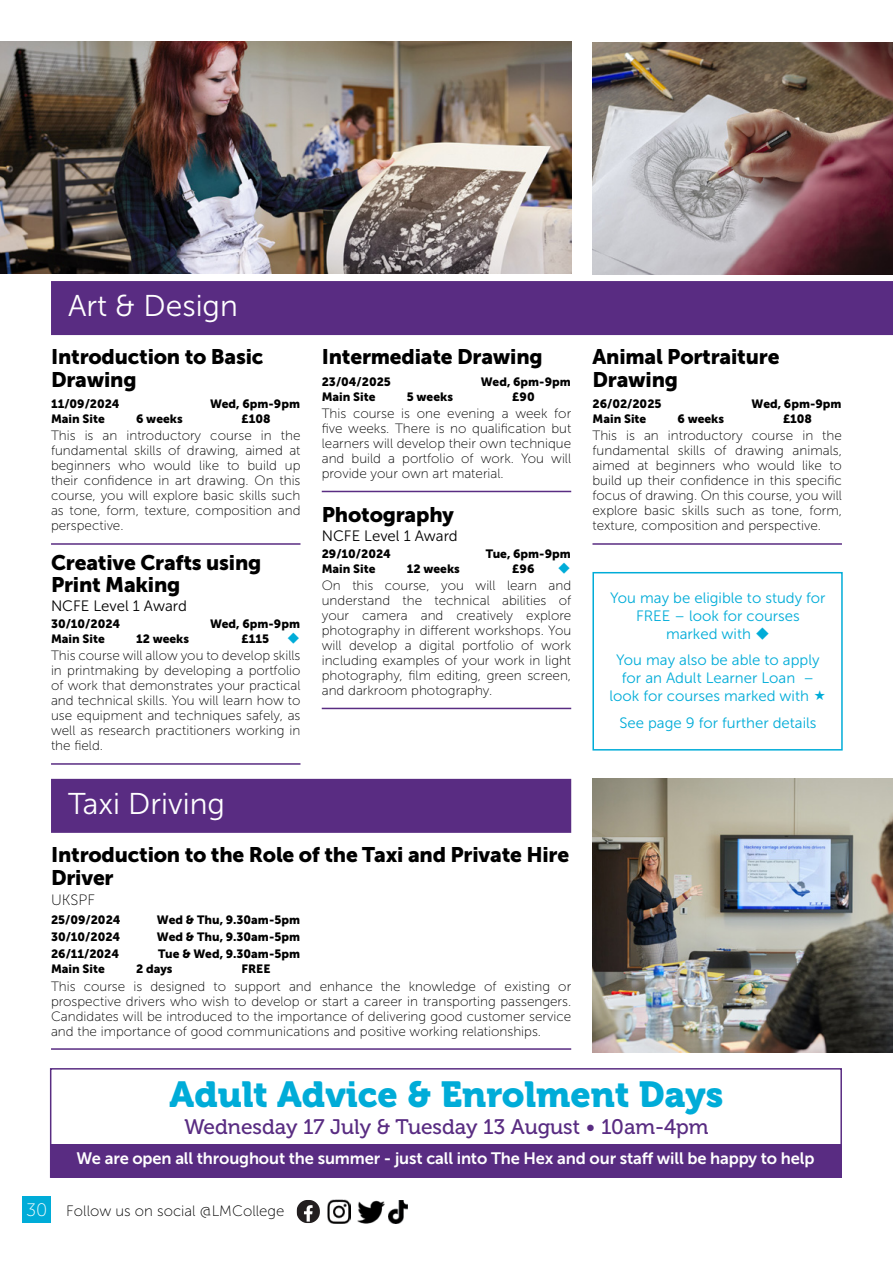
<style>
.page{position:relative;width:893px;height:1263px;background:#fff}
.page>*{position:absolute;margin:0;border:0;box-sizing:border-box;transform-origin:0 0}
.t1{font:36px "Museo 900";color:#00acd8}
.t2{font:30px "Museo Sans 300";color:#fff}
.t3{font:21px/22.5px "Museo Sans 900";letter-spacing:-.01em;color:#000}
.t4{font:21px "Museo 500";color:#592c82}
.t5{font:16.5px "Museo Sans 700";letter-spacing:-.01em;color:#fff}
.t6{font:15px/18px "Museo Sans 300";color:#00acd8;text-align:center}
.t7{font:15px "Museo Sans 100";color:#000}
.t8{font:15px "Museo Sans 300";color:#000}
.t9{font:13.5px/15px "Museo Sans 100";color:#000;text-align:justify}
.t10{font:12px "Museo Sans 900";color:#000}
.s1{font-size:18px;color:#fff}
</style>
<div class="page">
<div style="left:22px;top:1196px;width:29px;height:26px;background:#00acd8"></div>
<svg style="left:297px;top:1200px;width:23px;height:23px"></svg>
<img style="left:357px;top:1200px;width:28px;height:24px">
<img style="left:327px;top:1200px;width:23px;height:23px">
<img style="left:389px;top:1200px;width:18px;height:23px">
<hr style="left:51px;top:1048px;width:520px;height:2px;background:#592c82">
<div style="left:51px;top:779px;width:520px;height:54px;background:#592c82"></div>
<div style="left:51px;top:281px;width:842px;height:54px;background:#592c82"></div>
<hr style="left:51px;top:763px;width:249px;height:2px;background:#592c82">
<hr style="left:51px;top:543px;width:249px;height:2px;background:#592c82">
<hr style="left:322px;top:708px;width:249px;height:1px;background:#592c82">
<hr style="left:592px;top:543px;width:250px;height:2px;background:#592c82">
<hr style="left:322px;top:491px;width:249px;height:1px;background:#592c82">
<img style="left:0;top:42px;width:571px;height:231px">
<img style="left:592px;top:43px;width:301px;height:231px">
<img style="left:592px;top:778px;width:301px;height:274px">
<div style="left:50px;top:1068px;width:792px;height:110px;border:2px solid #592c82"></div>
<div style="left:51px;top:1145px;width:791px;height:33px;background:#592c82"></div>
<div style="left:592px;top:572px;width:251px;height:178px;border:2px solid #00acd8"></div>
<h2 class="t2" style="left:68px;top:289px;width:171px">Art &amp; Design</h2>
<h3 class="t3" style="left:51px;top:346px;width:214px">Introduction to Basic<br>Drawing</h3>
<p class="t10" style="left:51px;top:397px;width:70px">11/09/2024</p>
<p class="t10" style="left:210px;top:397px;width:91px">Wed, 6pm-9pm</p>
<p class="t10" style="left:51px;top:412px;width:55px">Main Site</p>
<p class="t10" style="left:136px;top:412px;width:48px">6 weeks</p>
<p class="t10" style="left:242px;top:412px;width:31px">£108</p>
<p class="t9" style="left:51px;top:428px;width:251px">This is an introductory course in the fundamental skills of drawing, aimed at beginners who would like to build up their confidence in art drawing. On this course, you will explore basic skills such as tone, form, texture, composition and perspective.</p>
<h3 class="t3" style="left:51px;top:551px;width:212px">Creative Crafts using<br>Print Making</h3>
<p class="t8" style="left:51px;top:598px;width:138px">NCFE Level 1 Award</p>
<p class="t10" style="left:51px;top:617px;width:71px">30/10/2024</p>
<p class="t10" style="left:210px;top:617px;width:91px">Wed, 6pm-9pm</p>
<p class="t10" style="left:51px;top:632px;width:55px">Main Site</p>
<p class="t10" style="left:136px;top:632px;width:55px">12 weeks</p>
<p class="t10" style="left:242px;top:632px;width:29px">£115</p>
<p class="t9" style="left:51px;top:648px;width:251px">This course will allow you to develop skills in printmaking by developing a portfolio of work that demonstrates your practical and technical skills. You will learn how to use equipment and techniques safely, as well as research practitioners working in the field.</p>
<h2 class="t2" style="left:68px;top:787px;width:158px">Taxi Driving</h2>
<h3 class="t3" style="left:322px;top:346px;width:222px">Intermediate Drawing</h3>
<p class="t10" style="left:322px;top:375px;width:71px">23/04/2025</p>
<p class="t10" style="left:481px;top:375px;width:91px">Wed, 6pm-9pm</p>
<p class="t10" style="left:322px;top:390px;width:55px">Main Site</p>
<p class="t10" style="left:407px;top:390px;width:48px">5 weeks</p>
<p class="t10" style="left:512px;top:390px;width:24px">£90</p>
<p class="t9" style="left:322px;top:406px;width:251px">This course is one evening a week for five weeks. There is no qualification but learners will develop their own technique and build a portfolio of work. You will provide your own art material.</p>
<h3 class="t3" style="left:322px;top:503px;width:134px">Photography</h3>
<p class="t8" style="left:322px;top:527px;width:138px">NCFE Level 1 Award</p>
<p class="t10" style="left:322px;top:547px;width:71px">29/10/2024</p>
<p class="t10" style="left:486px;top:547px;width:87px">Tue, 6pm-9pm</p>
<p class="t10" style="left:322px;top:562px;width:55px">Main Site</p>
<p class="t10" style="left:407px;top:562px;width:55px">12 weeks</p>
<p class="t10" style="left:512px;top:562px;width:24px">£96</p>
<p class="t9" style="left:322px;top:578px;width:251px">On this course, you will learn and understand the technical abilities of your camera and creatively explore photography in different workshops. You will develop a digital portfolio of work including examples of your work in light photography, film editing, green screen, and darkroom photography.</p>
<h3 class="t3" style="left:51px;top:843px;width:520px">Introduction to the Role of the Taxi and Private Hire<br>Driver</h3>
<p class="t7" style="left:51px;top:892px;width:45px">UKSPF</p>
<p class="t10" style="left:51px;top:913px;width:71px">25/09/2024</p>
<p class="t10" style="left:157px;top:913px;width:145px">Wed &amp; Thu, 9.30am-5pm</p>
<p class="t10" style="left:51px;top:930px;width:71px">30/10/2024</p>
<p class="t10" style="left:157px;top:930px;width:145px">Wed &amp; Thu, 9.30am-5pm</p>
<p class="t10" style="left:51px;top:947px;width:70px">26/11/2024</p>
<p class="t10" style="left:158px;top:947px;width:143px">Tue &amp; Wed, 9.30am-5pm</p>
<p class="t10" style="left:51px;top:962px;width:55px">Main Site</p>
<p class="t10" style="left:136px;top:962px;width:38px">2 days</p>
<p class="t10" style="left:242px;top:962px;width:30px">FREE</p>
<p class="t9" style="left:51px;top:978px;width:522px">This course is designed to support and enhance the knowledge of existing or prospective drivers who wish to develop or start a career in transporting passengers.<br>Candidates will be introduced to the importance of delivering good customer service and the importance of good communications and positive working relationships.</p>
<h3 class="t3" style="left:592px;top:346px;width:188px">Animal Portraiture<br>Drawing</h3>
<p class="t10" style="left:592px;top:397px;width:71px">26/02/2025</p>
<p class="t10" style="left:752px;top:397px;width:91px">Wed, 6pm-9pm</p>
<p class="t10" style="left:592px;top:412px;width:55px">Main Site</p>
<p class="t10" style="left:677px;top:412px;width:48px">6 weeks</p>
<p class="t10" style="left:783px;top:412px;width:31px">£108</p>
<p class="t9" style="left:592px;top:428px;width:251px">This is an introductory course in the fundamental skills of drawing animals, aimed at beginners who would like to build up their confidence in this specific focus of drawing. On this course, you will explore basic skills such as tone, form, texture, composition and perspective.</p>
<p class="t6" style="left:610px;top:589px;width:217px">You may be eligible to study for<br>FREE – look for courses marked with ◆</p>
<p class="t6" style="left:616px;top:651px;width:205px">You may also be able to apply</p>
<p class="t6" style="left:622px;top:669px;width:194px">for an Adult Learner Loan –</p>
<p class="t6" style="left:609px;top:687px;width:201px">look for courses marked with</p>
<p class="t6" style="left:619px;top:714px;width:199px">See page 9 for further details</p>
<h1 class="t1" style="left:170px;top:1074px;width:555px">Adult Advice &amp; Enrolment Days</h1>
<h3 class="t4" style="left:184px;top:1115px;width:526px">Wednesday 17 July &amp; Tuesday 13 August • 10am-4pm</h3>
<p class="t5" style="left:76px;top:1149px;width:739px">We are open all throughout the summer - just call into The Hex and our staff will be happy to help</p>
<p class="t7" style="left:26px;top:1203px;width:260px"><span class="s1">30</span> Follow us on social @LMCollege</p>
</div>
